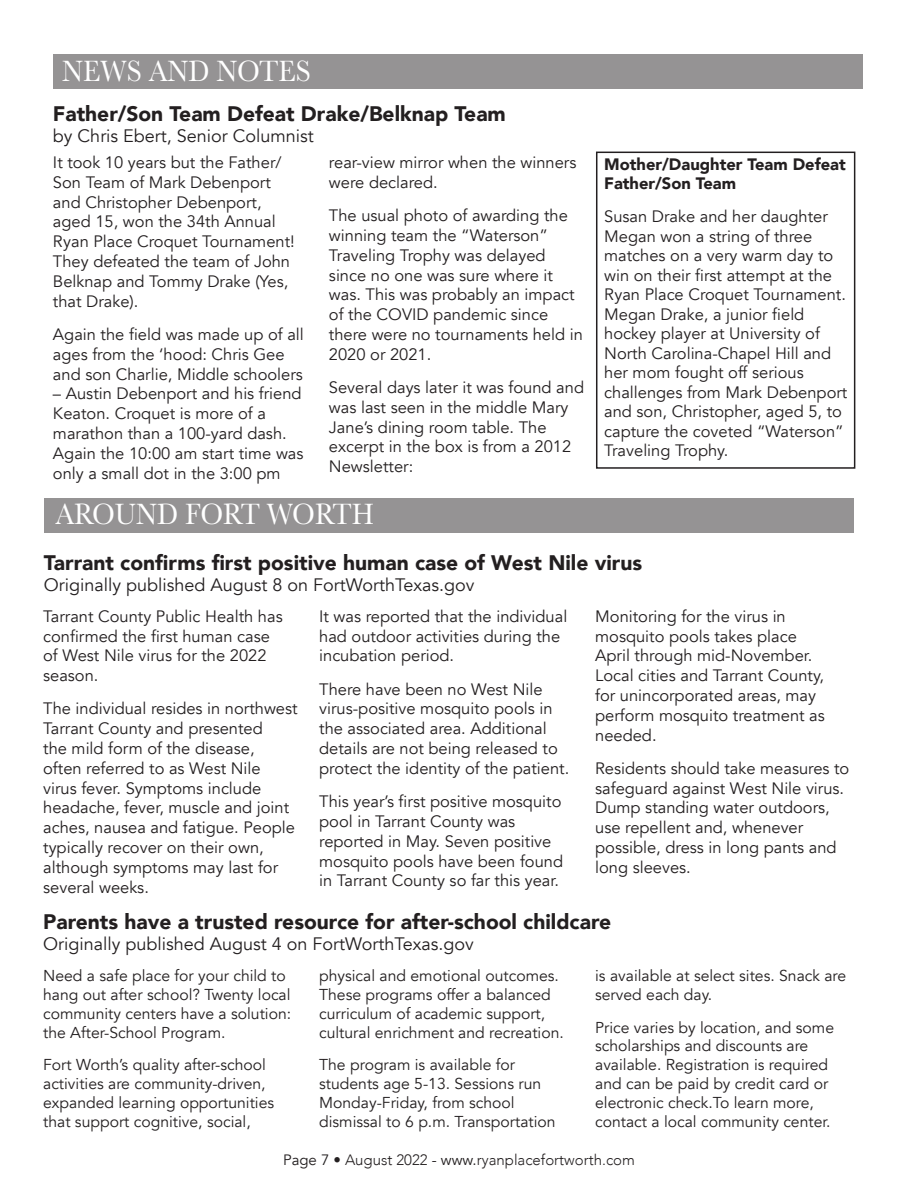
<style>
.page{position:relative;width:918px;height:1188px;background:#fff}
.page>*{position:absolute;margin:0;border:0;box-sizing:border-box;transform-origin:0 0}
.t1{font:30.6px "Baskerville";color:#fff;scale:.91 1}
.body{font:900 21px "Avenir";color:#231f20}
.body-2{font:18px "Avenir";color:#231f20}
.body-3{font:16.5px/19.8px "Avenir";color:#231f20}
.body-4{font:900 16.5px/19.5px "Avenir";color:#231f20}
.body-5{font:15.75px/18.9px "Avenir";color:#231f20}
.t2{font:300 15px "Avenir";color:#231f20}
.s1{font-weight:400}
</style>
<div class="page">
<div style="left:53px;top:54px;width:810px;height:35px;background:#959394"></div>
<svg style="left:596px;top:151px;width:260px;height:318px"></svg>
<div style="left:44px;top:498px;width:810px;height:35px;background:#959394"></div>
<p class="t1" style="left:62px;top:52px;width:275px">NEWS AND NOTES</p>
<p class="body" style="left:53px;top:95px;width:454px">Father/Son Team Defeat Drake/Belknap Team</p>
<p class="body-2" style="left:53px;top:125px;width:262px">by Chris Ebert, Senior Columnist</p>
<p class="body-3" style="left:53px;top:153px;width:243px">It took 10 years but the Father/<br>Son Team of Mark Debenport and Christopher Debenport, aged 15, won the 34th Annual<br>Ryan Place Croquet Tournament!<br>They defeated the team of John<br>Belknap and Tommy Drake (Yes, that Drake).</p>
<p class="body-3" style="left:53px;top:325px;width:252px">Again the field was made up of all ages from the ‘hood: Chris Gee and son Charlie, Middle schoolers</p>
<p class="body-3" style="left:53px;top:384px;width:252px">– Austin Debenport and his friend<br>Keaton. Croquet is more of a marathon than a 100-yard dash.<br>Again the 10:00 am start time was only a small dot in the 3:00 pm</p>
<p class="body-3" style="left:329px;top:153px;width:249px">rear-view mirror when the winners were declared.</p>
<p class="body-3" style="left:329px;top:206px;width:255px">The usual photo of awarding the winning team the “Waterson”<br>Traveling Trophy was delayed since no one was sure where it was. This was probably an impact of the COVID pandemic since there were no tournaments held in<br>2020 or 2021.</p>
<p class="body-3" style="left:329px;top:378px;width:257px">Several days later it was found and was last seen in the middle Mary<br>Jane’s dining room table. The excerpt in the box is from a 2012<br>Newsletter:</p>
<p class="t1" style="left:55px;top:495px;width:352px">AROUND FORT WORTH</p>
<p class="body-4" style="left:604px;top:154px;width:243px">Mother/Daughter Team Defeat<br>Father/Son Team</p>
<p class="body-3" style="left:604px;top:207px;width:245px">Susan Drake and her daughter<br>Megan won a string of three matches on a very warm day to win on their first attempt at the<br>Ryan Place Croquet Tournament.<br>Megan Drake, a junior field hockey player at University of<br>North Carolina-Chapel Hill and her mom fought off serious challenges from Mark Debenport and son, Christopher, aged 5, to capture the coveted “Waterson”<br>Traveling Trophy.</p>
<p class="body" style="left:44px;top:545px;width:600px">Tarrant confirms first positive human case of West Nile virus</p>
<p class="body-2" style="left:44px;top:574px;width:432px">Originally published August 8 on FortWorthTexas.gov</p>
<p class="body-3" style="left:43px;top:607px;width:241px">Tarrant County Public Health has confirmed the first human case of West Nile virus for the 2022 season.</p>
<p class="body-3" style="left:43px;top:699px;width:256px">The individual resides in northwest<br>Tarrant County and presented<br>the mild form of the disease,<br>often referred to as West Nile virus fever. Symptoms include headache, fever, muscle and joint aches, nausea and fatigue. People typically recover on their own, although symptoms may last for several weeks.</p>
<p class="body-3" style="left:319px;top:607px;width:250px">It was reported that the individual had outdoor activities during the incubation period.</p>
<p class="body-3" style="left:319px;top:679px;width:252px">There have been no West Nile virus-positive mosquito pools in the associated area. Additional details are not being released to protect the identity of the patient.</p>
<p class="body-3" style="left:319px;top:792px;width:245px">This year’s first positive mosquito pool in Tarrant County was reported in May. Seven positive mosquito pools have been found in Tarrant County so far this year.</p>
<p class="body-3" style="left:595px;top:607px;width:231px">Monitoring for the virus in mosquito pools takes place<br>April through mid-November.<br>Local cities and Tarrant County, for unincorporated areas, may perform mosquito treatment as needed.</p>
<p class="body-3" style="left:595px;top:759px;width:256px">Residents should take measures to safeguard against West Nile virus.<br>Dump standing water outdoors, use repellent and, whenever possible, dress in long pants and long sleeves.</p>
<p class="body" style="left:43px;top:904px;width:570px">Parents have a trusted resource for after-school childcare</p>
<p class="body-2" style="left:43px;top:933px;width:432px">Originally published August 4 on FortWorthTexas.gov</p>
<p class="body-5" style="left:43px;top:967px;width:249px">Need a safe place for your child to hang out after school? Twenty local community centers have a solution: the After-School Program.</p>
<p class="body-5" style="left:43px;top:1056px;width:232px">Fort Worth’s quality after-school activities are community-driven, expanded learning opportunities that support cognitive, social,</p>
<p class="body-5" style="left:319px;top:967px;width:246px">physical and emotional outcomes.<br>These programs offer a balanced curriculum of academic support, cultural enrichment and recreation.</p>
<p class="body-5" style="left:319px;top:1056px;width:238px">The program is available for students age 5-13. Sessions run<br>Monday-Friday, from school dismissal to 6 p.m. Transportation</p>
<p class="body-5" style="left:595px;top:967px;width:253px">is available at select sites. Snack are served each day.</p>
<p class="body-5" style="left:595px;top:1018px;width:240px">Price varies by location, and some scholarships and discounts are available. Registration is required and can be paid by credit card or electronic check.To learn more, contact a local community center.</p>
<p class="t2" style="left:283px;top:1151px;width:353px"><span class="s1">Page 7</span> • August 2022 <span class="s1">- www.</span>ryanplacefortworth.com</p>
</div>
